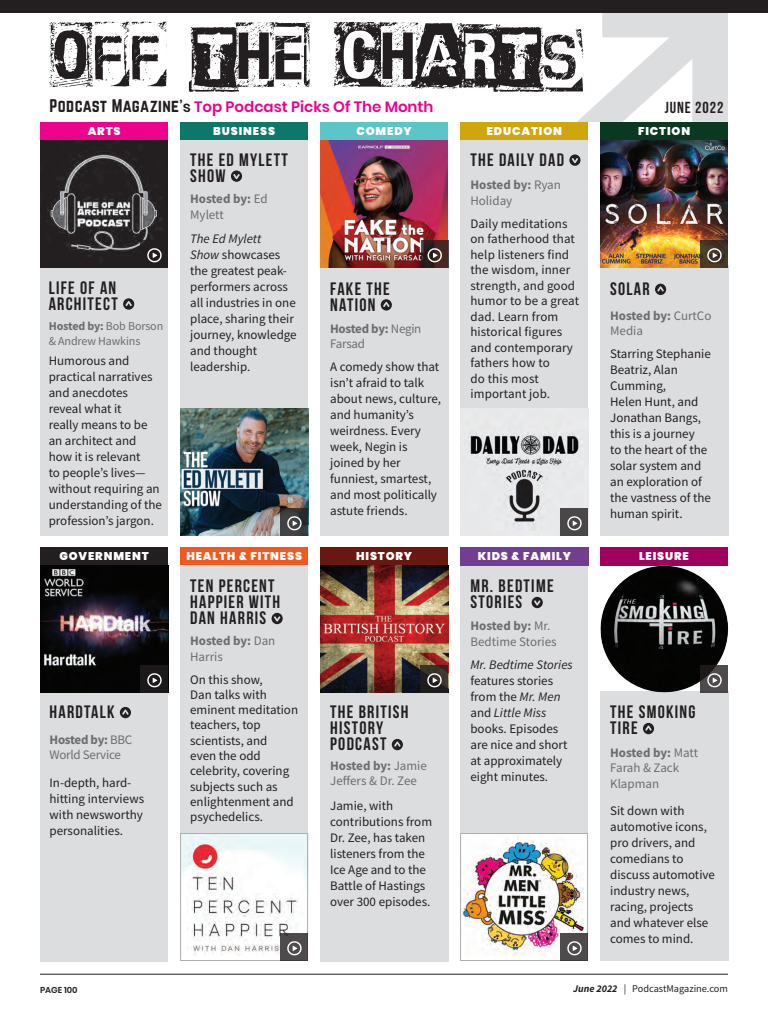
<style>
.page{position:relative;width:768px;height:1024px;background:#fff}
.page>*{position:absolute;margin:0;border:0;box-sizing:border-box;transform-origin:0 0}
.t1{font:65px "CF Anarchy";color:#231f20}
.t2{font:700 18px/16px "Bebas Neue";letter-spacing:.07em;color:#231f20}
.t3{font:700 16px "Bebas Neue";letter-spacing:.06em;color:#231f20}
.t4{font:600 15px "Poppins";color:#ed028c}
.t5{font:13px/16px "Source Sans Pro";color:#231f20}
.t6{font:13px/15.6px "Source Sans Pro";color:#6c6d70}
.t7{font:700 13px/15.6px "Source Sans Pro";letter-spacing:-.005em;color:#6c6d70}
.t8{font:13px/15.6px "Source Sans Pro";letter-spacing:-.02em;color:#6c6d70}
.t9{font:italic 13px "Source Sans Pro";color:#231f20}
.t10{font:12px/14.4px "Source Sans Pro";letter-spacing:-.01em;color:#6c6d70}
.t11{font:900 11.3px "Poppins";letter-spacing:.075em;color:#fff}
.t12{font:10.3px "Source Sans Pro";color:#231f20}
.t13{font:600 8.5px "Poppins";color:#231f20}
.s1{font-family:"Norwester";font-weight:400;font-size:16px;color:#231f20}
.s2{color:#231f20}
.s3{font-weight:700}
.s4{font-weight:400}
.s5{font-style:italic}
.s6{font-weight:700;font-style:italic}
</style>
<div class="page">
<svg style="left:577px;top:13px;width:151px;height:109px"></svg>
<div style="left:40px;top:122px;width:128px;height:18px;background:#ed028c"></div>
<div style="left:460px;top:122px;width:128px;height:18px;background:#d0a60f"></div>
<div style="left:320px;top:122px;width:128px;height:18px;background:#5cc5c8"></div>
<div style="left:180px;top:122px;width:128px;height:18px;background:#0d7769"></div>
<div style="left:180px;top:547px;width:128px;height:18px;background:#f15921"></div>
<div style="left:320px;top:547px;width:128px;height:18px;background:#681810"></div>
<div style="left:460px;top:140px;width:128px;height:277px;background:#dcdddf"></div>
<div style="left:460px;top:566px;width:128px;height:281px;background:#dcdddf"></div>
<div style="left:180px;top:140px;width:128px;height:282px;background:#dcdddf"></div>
<div style="left:180px;top:566px;width:128px;height:281px;background:#dcdddf"></div>
<div style="left:0;top:0;width:768px;height:13px;background:#231f20"></div>
<div style="left:40px;top:265px;width:128px;height:271px;background:#dcdddf"></div>
<div style="left:40px;top:691px;width:128px;height:270px;background:#dcdddf"></div>
<div style="left:320px;top:265px;width:128px;height:271px;background:#dcdddf"></div>
<div style="left:320px;top:691px;width:128px;height:271px;background:#dcdddf"></div>
<div style="left:600px;top:265px;width:128px;height:271px;background:#dcdddf"></div>
<div style="left:600px;top:691px;width:128px;height:270px;background:#dcdddf"></div>
<div style="left:40px;top:547px;width:128px;height:18px;background:#231f20"></div>
<div style="left:600px;top:547px;width:128px;height:18px;background:#a0015f"></div>
<div style="left:600px;top:122px;width:128px;height:18px;background:#0a3820"></div>
<div style="left:460px;top:547px;width:128px;height:18px;background:#723e8f"></div>
<img style="left:40px;top:140px;width:128px;height:128px">
<img style="left:320px;top:140px;width:128px;height:128px">
<img style="left:600px;top:140px;width:128px;height:128px">
<img style="left:180px;top:408px;width:128px;height:128px">
<img style="left:460px;top:408px;width:128px;height:128px">
<img style="left:40px;top:565px;width:128px;height:128px">
<img style="left:320px;top:565px;width:128px;height:128px">
<img style="left:600px;top:565px;width:128px;height:128px">
<img style="left:182px;top:835px;width:124px;height:124px">
<div style="left:180px;top:833px;width:128px;height:128px;border:1px solid #adaeae"></div>
<img style="left:462px;top:835px;width:124px;height:124px">
<div style="left:460px;top:833px;width:128px;height:128px;border:1px solid #adaeae"></div>
<div style="left:141px;top:241px;width:27px;height:27px;background:#231f20"></div>
<svg style="left:147px;top:248px;width:15px;height:15px"></svg>
<div style="left:141px;top:666px;width:27px;height:27px;background:#1c191a"></div>
<svg style="left:147px;top:673px;width:15px;height:15px"></svg>
<svg style="left:281px;top:509px;width:27px;height:27px"></svg>
<svg style="left:286px;top:515px;width:17px;height:16px"></svg>
<div style="left:281px;top:934px;width:27px;height:27px;background:#4f4b4c"></div>
<svg style="left:287px;top:941px;width:15px;height:15px"></svg>
<div style="left:561px;top:509px;width:27px;height:27px;background:#4a4748"></div>
<svg style="left:567px;top:516px;width:15px;height:15px"></svg>
<div style="left:561px;top:934px;width:27px;height:27px;background:#4f4b4c"></div>
<svg style="left:567px;top:941px;width:15px;height:15px"></svg>
<svg style="left:421px;top:241px;width:27px;height:27px"></svg>
<svg style="left:426px;top:247px;width:17px;height:16px"></svg>
<svg style="left:421px;top:666px;width:27px;height:27px"></svg>
<svg style="left:426px;top:672px;width:17px;height:16px"></svg>
<svg style="left:701px;top:241px;width:27px;height:27px"></svg>
<svg style="left:706px;top:247px;width:17px;height:16px"></svg>
<svg style="left:701px;top:666px;width:27px;height:27px"></svg>
<svg style="left:706px;top:672px;width:17px;height:16px"></svg>
<svg style="left:120px;top:707px;width:11px;height:11px"></svg>
<svg style="left:643px;top:723px;width:11px;height:11px"></svg>
<svg style="left:392px;top:739px;width:11px;height:11px"></svg>
<svg style="left:532px;top:597px;width:11px;height:11px"></svg>
<svg style="left:272px;top:613px;width:11px;height:11px"></svg>
<svg style="left:123px;top:298px;width:11px;height:12px"></svg>
<svg style="left:655px;top:284px;width:11px;height:11px"></svg>
<svg style="left:381px;top:299px;width:11px;height:12px"></svg>
<svg style="left:231px;top:170px;width:11px;height:12px"></svg>
<svg style="left:569px;top:154px;width:12px;height:12px"></svg>
<hr style="left:40px;top:974px;width:688px;height:1px;background:#231f20">
<h1 class="t1" style="left:52px;top:16px;width:530px">OFF THE CHARTS</h1>
<p class="t11" style="left:88px;top:124px;width:34px">ARTS</p>
<p class="t11" style="left:213px;top:124px;width:63px">BUSINESS</p>
<p class="t11" style="left:357px;top:124px;width:57px">COMEDY</p>
<p class="t11" style="left:487px;top:124px;width:77px">EDUCATION</p>
<p class="t4" style="left:50px;top:98px;width:385px"><span class="s1">Podcast Magazine</span><span class="s2">’s</span> Top Podcast Picks Of The Month</p>
<p class="t3" style="left:665px;top:99px;width:60px">JUNE 2022</p>
<p class="t11" style="left:638px;top:124px;width:54px">FICTION</p>
<h2 class="t2" style="left:49px;top:279px;width:71px">LIFE OF AN<br>ARCHITECT</h2>
<p class="t10" style="left:49px;top:319px;width:116px"><span class="s3">Hosted by:</span> Bob Borson &amp; Andrew Hawkins</p>
<p class="t5" style="left:49px;top:353px;width:115px">Humorous and practical narratives and anecdotes reveal what it<br>really means to be an architect and how it is relevant<br>to people’s lives— without requiring an understanding of the profession’s jargon.</p>
<h2 class="t2" style="left:190px;top:151px;width:99px">THE ED MYLETT<br>SHOW</h2>
<p class="t7" style="left:190px;top:191px;width:79px">Hosted by: <span class="s4">Ed<br>Mylett</span></p>
<p class="t5" style="left:190px;top:231px;width:108px"><span class="s5">The Ed Mylett<br>Show</span> showcases the greatest peak&shy;performers across all industries in one place, sharing their journey, knowledge and thought leadership.</p>
<h2 class="t2" style="left:330px;top:280px;width:61px">FAKE THE<br>NATION</h2>
<p class="t6" style="left:330px;top:321px;width:93px"><span class="s3">Hosted by:</span> Negin<br>Farsad</p>
<p class="t5" style="left:330px;top:358px;width:112px">A comedy show that isn’t afraid to talk about news, culture, and humanity’s weirdness. Every week, Negin is joined by her funniest, smartest, and most politically astute friends.</p>
<h2 class="t2" style="left:470px;top:151px;width:95px">THE DAILY DAD</h2>
<p class="t6" style="left:470px;top:177px;width:92px"><span class="s3">Hosted by:</span> Ryan<br>Holiday</p>
<p class="t5" style="left:470px;top:215px;width:110px;line-height:15.5px">Daily meditations on fatherhood that help listeners find the wisdom, inner strength, and good humor to be a great dad. Learn from historical figures and contemporary fathers how to<br>do this most important job.</p>
<h2 class="t2" style="left:610px;top:281px;width:41px">SOLAR</h2>
<p class="t6" style="left:610px;top:308px;width:103px"><span class="s3">Hosted by:</span> CurtCo<br>Media</p>
<p class="t5" style="left:610px;top:345px;width:102px">Starring Stephanie<br>Beatriz, Alan<br>Cumming,<br>Helen Hunt, and<br>Jonathan Bangs, this is a journey<br>to the heart of the solar system and an exploration of the vastness of the human spirit.</p>
<p class="t11" style="left:60px;top:550px;width:91px">GOVERNMENT</p>
<p class="t11" style="left:639px;top:550px;width:51px">LEISURE</p>
<p class="t11" style="left:478px;top:550px;width:95px">KIDS &amp; FAMILY</p>
<p class="t11" style="left:186px;top:550px;width:117px">HEALTH &amp; FITNESS</p>
<p class="t11" style="left:356px;top:550px;width:58px">HISTORY</p>
<h2 class="t2" style="left:50px;top:704px;width:67px">HARDTALK</h2>
<p class="t8" style="left:50px;top:732px;width:84px"><span class="s3">Hosted by:</span> BBC<br>World Service</p>
<p class="t5" style="left:50px;top:775px;width:96px">In-depth, hard&shy;hitting interviews with newsworthy personalities.</p>
<h2 class="t2" style="left:190px;top:578px;width:92px">TEN PERCENT<br>HAPPIER WITH<br>DAN HARRIS</h2>
<p class="t7" style="left:190px;top:633px;width:87px">Hosted by: <span class="s4">Dan<br>Harris</span></p>
<p class="t5" style="left:190px;top:672px;width:109px;line-height:15.3px">On this show,<br>Dan talks with eminent meditation teachers, top scientists, and<br>even the odd celebrity, covering subjects such as enlightenment and psychedelics.</p>
<h2 class="t2" style="left:330px;top:704px;width:80px">THE BRITISH<br>HISTORY<br>PODCAST</h2>
<p class="t6" style="left:330px;top:758px;width:98px"><span class="s3">Hosted by:</span> Jamie<br>Jeffers &amp; Dr. Zee</p>
<p class="t5" style="left:330px;top:797px;width:103px">Jamie, with contributions from<br>Dr. Zee, has taken listeners from the<br>Ice Age and to the<br>Battle of Hastings over 300 episodes.</p>
<h2 class="t2" style="left:470px;top:578px;width:85px">MR. BEDTIME<br>STORIES</h2>
<p class="t6" style="left:470px;top:618px;width:88px"><span class="s3">Hosted by:</span> Mr.<br>Bedtime Stories</p>
<p class="t9" style="left:470px;top:656px;width:104px">Mr. Bedtime Stories</p>
<p class="t5" style="left:470px;top:672px;width:98px">features stories from the <span class="s5">Mr. Men </span>and <span class="s5">Little Miss </span>books. Episodes are nice and short at approximately eight minutes.</p>
<h2 class="t2" style="left:610px;top:704px;width:87px">THE SMOKING<br>TIRE</h2>
<p class="t6" style="left:610px;top:745px;width:89px"><span class="s3">Hosted by:</span> Matt<br>Farah &amp; Zack<br>Klapman</p>
<p class="t5" style="left:610px;top:802px;width:106px">Sit down with automotive icons, pro drivers, and comedians to discuss automotive industry news, racing, projects and whatever else comes to mind.</p>
<p class="t13" style="left:40px;top:985px;width:39px">PAGE 100</p>
<p class="t12" style="left:573px;top:982px;width:156px"><span class="s6">June 2022</span> | PodcastMagazine.com</p>
</div>
